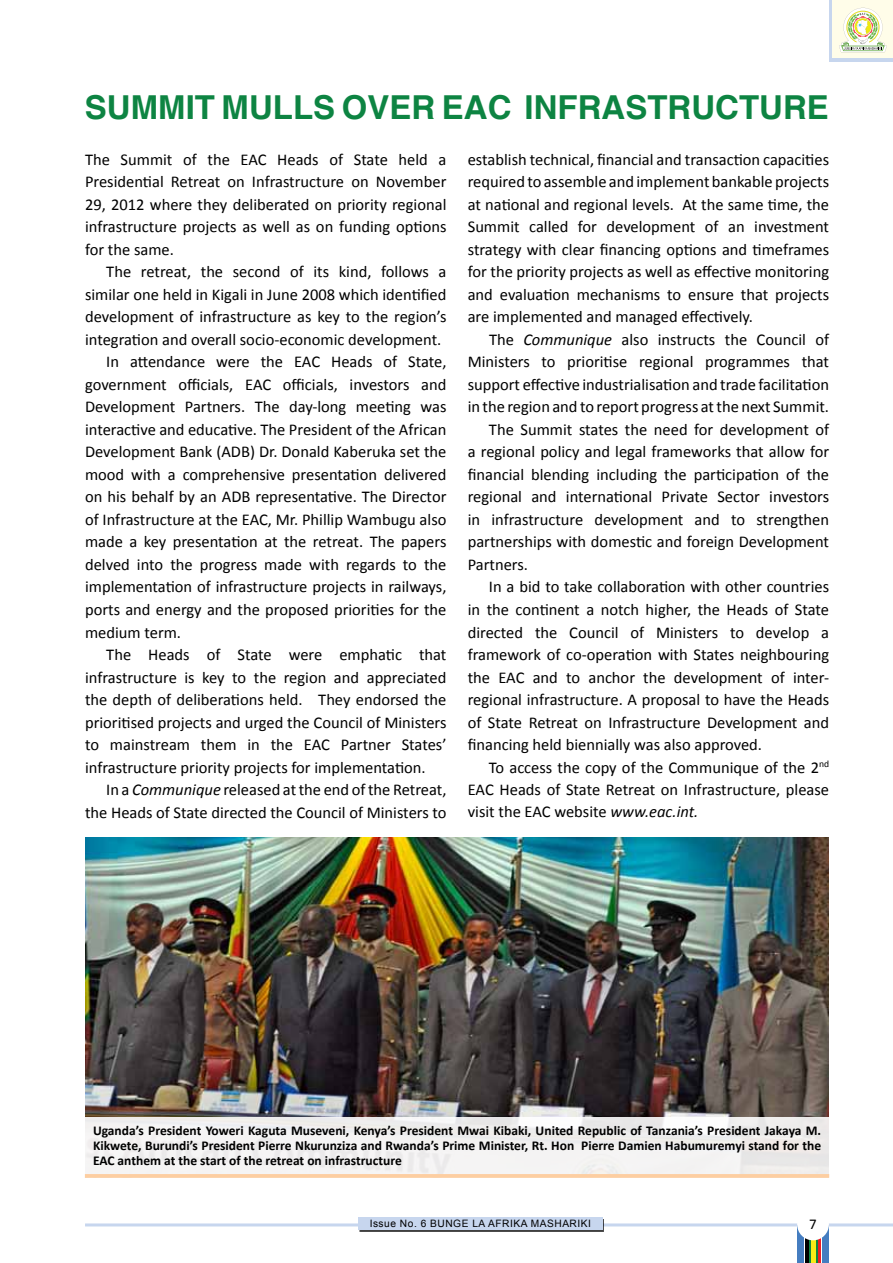
<style>
.page{position:relative;width:893px;height:1263px;background:#fff}
.page>*{position:absolute;margin:0;border:0;box-sizing:border-box;transform-origin:0 0}
.t1{font:700 33px "Helvetica";color:#0d8442}
.t2{font:16.5px/22.5px "Calibri";color:#000;text-align:justify}
.t3{font:15px "Calibri";color:#000}
.t4{font:700 13.5px/15px "Calibri";color:#000;text-align:justify}
.t5{font:10.2px "Arial";letter-spacing:.05em;color:#000}
.s1{font-style:italic}
</style>
<div class="page">
<hr style="left:85px;top:1223px;width:808px;height:3px;background:#c7d6ee">
<div style="left:360px;top:1219px;width:244px;height:13px;background:#404040"></div>
<div style="left:358px;top:1217px;width:245px;height:13px;background:#c7d6ee"></div>
<hr style="left:816px;top:1226px;width:4px;height:37px;background:#ed1d24">
<svg style="left:810px;top:1240px;width:6px;height:23px"></svg>
<hr style="left:806px;top:1226px;width:3px;height:37px;background:#000">
<div style="left:797px;top:1226px;width:6px;height:37px;background:#457dc0"></div>
<div style="left:823px;top:1226px;width:6px;height:37px;background:#457dc0"></div>
<hr style="left:816px;top:1226px;width:2px;height:37px;background:#0d8442">
<hr style="left:809px;top:1226px;width:1px;height:37px;background:#0d8442">
<div style="left:797px;top:1208px;width:32px;height:32px;background:#fff;border-radius:50%"></div>
<div style="left:829px;top:0;width:64px;height:62px;background:#c7d6ee"></div>
<div style="left:832px;top:0;width:61px;height:58px;background:#fffde9"></div>
<svg style="left:839px;top:8px;width:48px;height:44px"></svg>
<img style="left:85px;top:837px;width:744px;height:280px">
<div style="left:85px;top:1117px;width:744px;height:60px;background:#f3f2f2"></div>
<hr style="left:85px;top:1174px;width:744px;height:4px;background:#fdcea1">
<h1 class="t1" style="left:85px;top:87px;width:745px">SUMMIT MULLS OVER EAC INFRASTRUCTURE</h1>
<p class="t2" style="left:85px;top:147px;width:363px">The Summit of the EAC Heads of State held a Presidential Retreat on Infrastructure on November 29, 2012 where they deliberated on priority regional infrastructure projects as well as on funding options for the same.</p>
<p class="t2" style="left:106px;top:260px;width:342px">The retreat, the second of its kind, follows a</p>
<p class="t2" style="left:85px;top:282px;width:363px">similar one held in Kigali in June 2008 which identified</p>
<p class="t2" style="left:85px;top:305px;width:363px">development of infrastructure as key to the region’s</p>
<p class="t2" style="left:85px;top:327px;width:358px">integration and overall socio-economic development.</p>
<p class="t2" style="left:106px;top:350px;width:342px">In attendance were the EAC Heads of State,</p>
<p class="t2" style="left:85px;top:372px;width:363px">government officials, EAC officials, investors and</p>
<p class="t2" style="left:85px;top:395px;width:363px">Development Partners. The day-long meeting was</p>
<p class="t2" style="left:85px;top:417px;width:363px">interactive and educative. The President of the African</p>
<p class="t2" style="left:85px;top:440px;width:363px">Development Bank (ADB) Dr. Donald Kaberuka set the</p>
<p class="t2" style="left:85px;top:462px;width:363px">mood with a comprehensive presentation delivered</p>
<p class="t2" style="left:85px;top:485px;width:363px">on his behalf by an ADB representative. The Director</p>
<p class="t2" style="left:85px;top:507px;width:363px">of Infrastructure at the EAC, Mr. Phillip Wambugu also</p>
<p class="t2" style="left:85px;top:530px;width:363px">made a key presentation at the retreat. The papers</p>
<p class="t2" style="left:85px;top:552px;width:363px">delved into the progress made with regards to the</p>
<p class="t2" style="left:85px;top:575px;width:363px">implementation of infrastructure projects in railways,</p>
<p class="t2" style="left:85px;top:597px;width:363px">ports and energy and the proposed priorities for the</p>
<p class="t2" style="left:85px;top:620px;width:98px">medium term.</p>
<p class="t2" style="left:106px;top:642px;width:342px">The Heads of State were emphatic that</p>
<p class="t2" style="left:85px;top:665px;width:363px">infrastructure is key to the region and appreciated</p>
<p class="t2" style="left:85px;top:687px;width:363px">the depth of deliberations held. They endorsed the</p>
<p class="t2" style="left:85px;top:710px;width:363px">prioritised projects and urged the Council of Ministers</p>
<p class="t2" style="left:85px;top:732px;width:363px">to mainstream them in the EAC Partner States’</p>
<p class="t2" style="left:85px;top:755px;width:342px">infrastructure priority projects for implementation.</p>
<p class="t2" style="left:106px;top:777px;width:342px">In a <span class="s1">Communique</span> released at the end of the Retreat,</p>
<p class="t2" style="left:85px;top:800px;width:363px">the Heads of State directed the Council of Ministers to</p>
<p class="t2" style="left:468px;top:147px;width:363px">establish technical, financial and transaction capacities required to assemble and implement bankable projects at national and regional levels. At the same time, the Summit called for development of an investment strategy with clear financing options and timeframes for the priority projects as well as effective monitoring and evaluation mechanisms to ensure that projects are implemented and managed effectively.</p>
<p class="t2" style="left:489px;top:327px;width:342px">The <span class="s1">Communique</span> also instructs the Council of</p>
<p class="t2" style="left:468px;top:350px;width:363px">Ministers to prioritise regional programmes that</p>
<p class="t2" style="left:468px;top:372px;width:363px">support effective industrialisation and trade facilitation</p>
<p class="t2" style="left:468px;top:395px;width:363px">in the region and to report progress at the next Summit.</p>
<p class="t2" style="left:489px;top:417px;width:342px">The Summit states the need for development of</p>
<p class="t2" style="left:468px;top:440px;width:363px">a regional policy and legal frameworks that allow for</p>
<p class="t2" style="left:468px;top:462px;width:363px">financial blending including the participation of the</p>
<p class="t2" style="left:468px;top:485px;width:363px">regional and international Private Sector investors</p>
<p class="t2" style="left:468px;top:507px;width:363px">in infrastructure development and to strengthen</p>
<p class="t2" style="left:468px;top:530px;width:363px">partnerships with domestic and foreign Development</p>
<p class="t2" style="left:468px;top:552px;width:62px">Partners.</p>
<p class="t2" style="left:489px;top:575px;width:342px">In a bid to take collaboration with other countries</p>
<p class="t2" style="left:468px;top:597px;width:363px">in the continent a notch higher, the Heads of State</p>
<p class="t2" style="left:468px;top:620px;width:363px">directed the Council of Ministers to develop a</p>
<p class="t2" style="left:468px;top:642px;width:363px">framework of co-operation with States neighbouring</p>
<p class="t2" style="left:468px;top:665px;width:363px">the EAC and to anchor the development of inter-</p>
<p class="t2" style="left:468px;top:687px;width:363px">regional infrastructure. A proposal to have the Heads</p>
<p class="t2" style="left:468px;top:710px;width:363px">of State Retreat on Infrastructure Development and</p>
<p class="t2" style="left:468px;top:732px;width:296px">financing held biennially was also approved.</p>
<p class="t2" style="left:489px;top:755px;width:342px">To access the copy of the Communique of the 2<sup>nd</sup></p>
<p class="t2" style="left:468px;top:777px;width:363px">EAC Heads of State Retreat on Infrastructure, please</p>
<p class="t2" style="left:468px;top:800px;width:232px">visit the EAC website <span class="s1">www.eac.int.</span></p>
<p class="t4" style="left:93px;top:1123px;width:730px">Uganda’s President Yoweri Kaguta Museveni, Kenya’s President Mwai Kibaki, United Republic of Tanzania’s President Jakaya M.<br>Kikwete, Burundi’s President Pierre Nkurunziza and Rwanda’s Prime Minister, Rt. Hon Pierre Damien Habumuremyi stand for the EAC anthem at the start of the retreat on infrastructure</p>
<p class="t5" style="left:370px;top:1217px;width:223px">Issue No. 6 BUNGE LA AFRIKA MASHARIKI</p>
<p class="t3" style="left:809px;top:1214px;width:9px">7</p>
</div>
